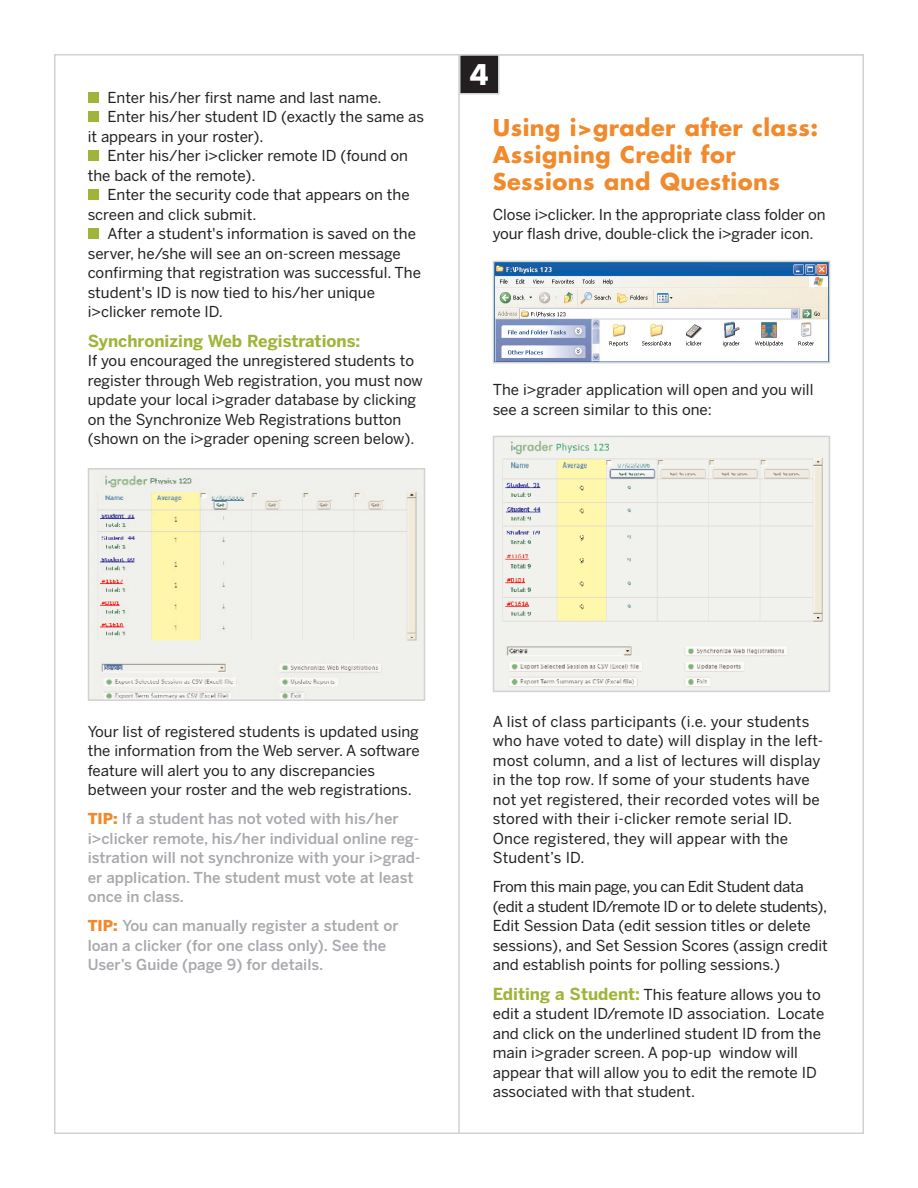
<style>
.page{position:relative;width:918px;height:1188px;background:#fff}
.page>*{position:absolute;margin:0;border:0;box-sizing:border-box;transform-origin:0 0}
.t1{font:700 27.75px "Futura";color:#fff}
.t2{font:700 22.5px/27px "Futura";letter-spacing:.02em;color:#f08a2c}
.t3{font:700 16.5px "Benton Sans";color:#9fb53a}
.t4{font:15px/19.5px "Benton Sans";color:#231f20}
.t5{font:500 15px/19.5px "Benton Sans";color:#a8a9ad}
.s1{font-weight:900;color:#f08a2c}
.s2{font-weight:700;font-size:16.5px;color:#9fb53a}
</style>
<div class="page">
<hr style="left:458px;top:54px;width:2px;height:1080px;background:#d1d2d4">
<div style="left:88px;top:228px;width:11px;height:11px;background:#9fb53a"></div>
<div style="left:88px;top:189px;width:11px;height:11px;background:#9fb53a"></div>
<div style="left:88px;top:150px;width:11px;height:11px;background:#9fb53a"></div>
<div style="left:88px;top:111px;width:11px;height:11px;background:#9fb53a"></div>
<div style="left:88px;top:92px;width:11px;height:11px;background:#9fb53a"></div>
<img style="left:91px;top:471px;width:331px;height:227px">
<div style="left:88px;top:468px;width:337px;height:233px;border:2px solid #d1d2d4"></div>
<img style="left:496px;top:264px;width:331px;height:96px">
<div style="left:493px;top:261px;width:337px;height:102px;border:2px solid #d1d2d4"></div>
<div style="left:460px;top:55px;width:39px;height:39px;background:#231f20"></div>
<div style="left:459px;top:54px;width:41px;height:40px;border:2px solid #d1d2d4"></div>
<hr style="left:459px;top:54px;width:405px;height:2px;background:#d1d2d4">
<img style="left:496px;top:439px;width:331px;height:250px">
<div style="left:493px;top:436px;width:337px;height:256px;border:2px solid #d1d2d4"></div>
<p class="t4" style="left:108px;top:89px;width:275px">Enter his/her first name and last name.</p>
<p class="t4" style="left:108px;top:108px;width:318px">Enter his/her student ID (exactly the same as</p>
<p class="t4" style="left:88px;top:128px;width:177px">it appears in your roster).</p>
<p class="t4" style="left:108px;top:147px;width:302px">Enter his/her i&gt;clicker remote ID (found on</p>
<p class="t4" style="left:88px;top:167px;width:169px">the back of the remote).</p>
<p class="t4" style="left:108px;top:186px;width:304px">Enter the security code that appears on the</p>
<p class="t4" style="left:88px;top:206px;width:170px">screen and click submit.</p>
<p class="t4" style="left:108px;top:225px;width:310px">After a student's information is saved on the</p>
<p class="t4" style="left:88px;top:245px;width:314px">server, he/she will see an on-screen message</p>
<p class="t4" style="left:88px;top:264px;width:335px">confirming that registration was successful. The</p>
<p class="t4" style="left:88px;top:284px;width:289px">student's ID is now tied to his/her unique</p>
<p class="t4" style="left:88px;top:303px;width:137px">i&gt;clicker remote ID.</p>
<p class="t3" style="left:88px;top:334px;width:274px">Synchronizing Web Registrations:</p>
<p class="t4" style="left:88px;top:352px;width:337px">If you encouraged the unregistered students to register through Web registration, you must now update your local i&gt;grader database by clicking on the Synchronize Web Registrations button (shown on the i&gt;grader opening screen below).</p>
<h1 class="t1" style="left:470px;top:62px;width:21px">4</h1>
<h2 class="t2" style="left:493px;top:116px;width:327px">Using i&gt;grader after class:<br>Assigning Credit for<br>Sessions and Questions</h2>
<p class="t4" style="left:493px;top:206px;width:334px">Close i&gt;clicker. In the appropriate class folder on your flash drive, double-click the i&gt;grader icon.</p>
<p class="t4" style="left:493px;top:381px;width:322px">The i&gt;grader application will open and you will see a screen similar to this one:</p>
<p class="t4" style="left:88px;top:723px;width:333px">Your list of registered students is updated using the information from the Web server. A software feature will alert you to any discrepancies between your roster and the web registrations.</p>
<p class="t5" style="left:88px;top:810px;width:334px"><span class="s1">TIP:</span> If a student has not voted with his/her i&gt;clicker remote, his/her individual online reg&shy;istration will not synchronize with your i&gt;grad&shy;er application. The student must vote at least once in class.</p>
<p class="t5" style="left:88px;top:918px;width:312px"><span class="s1">TIP:</span> You can manually register a student or loan a clicker (for one class only). See the<br>User’s Guide (page 9) for details.</p>
<p class="t4" style="left:493px;top:713px;width:332px">A list of class participants (i.e. your students who have voted to date) will display in the left&shy;most column, and a list of lectures will display in the top row. If some of your students have not yet registered, their recorded votes will be stored with their i-clicker remote serial ID.<br>Once registered, they will appear with the Student’s ID.</p>
<p class="t4" style="left:493px;top:879px;width:337px">From this main page, you can Edit Student data (edit a student ID/remote ID or to delete students), Edit Session Data (edit session titles or delete sessions), and Set Session Scores (assign credit and establish points for polling sessions.)</p>
<p class="t4" style="left:493px;top:986px;width:333px"><span class="s2">Editing a Student:</span> This feature allows you to edit a student ID/remote ID association. Locate and click on the underlined student ID from the main i&gt;grader screen. A pop-up window will appear that will allow you to edit the remote ID associated with that student.</p>
</div>
